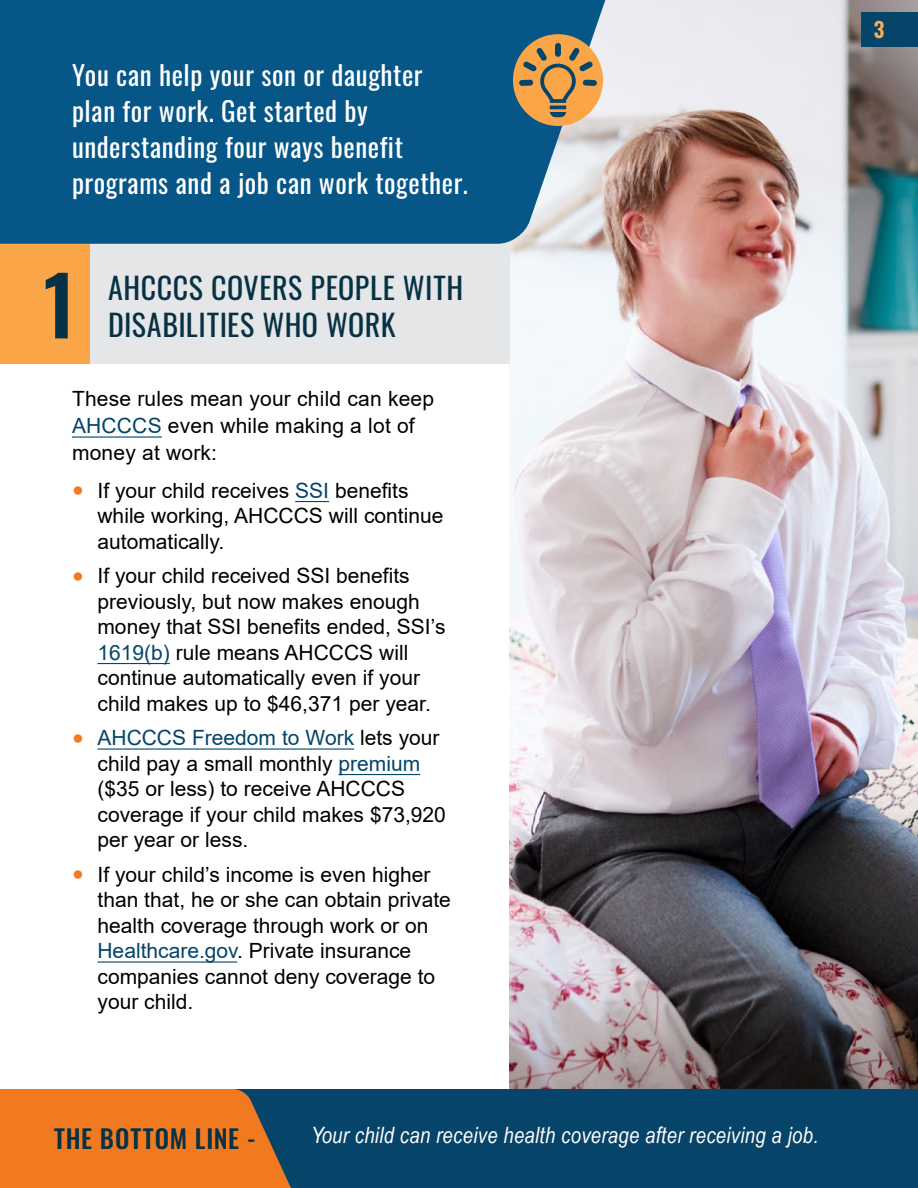
<style>
.page{position:relative;width:918px;height:1188px;background:#fff}
.page>*{position:absolute;margin:0;border:0;box-sizing:border-box;transform-origin:0 0}
.t1{font:600 81px "Oswald";color:#073144}
.t2{font:30px/37.5px "Oswald";letter-spacing:.02em;color:#073144}
.t3{font:27px/36px "Oswald";letter-spacing:.02em;color:#fff}
.t4{font:500 25.5px "Oswald";letter-spacing:.035em;color:#073144}
.t5{font:italic 22.5px "Arial Narrow";letter-spacing:.015em;color:#fff}
.t6{font:21px/25.5px "Arial";color:#000}
.t7{font:600 21px "Oswald";color:#faad5b}
.s1{color:#044569}
.s2{font-weight:700;font-size:19.5px;color:#f17a21}
</style>
<div class="page">
<img style="left:509px;top:0;width:409px;height:1089px">
<div style="left:862px;top:13px;width:56px;height:34px;background:#044569"></div>
<div style="left:0;top:238px;width:509px;height:126px;background:#e5e6e7"></div>
<div style="left:0;top:229px;width:90px;height:135px;background:#faa548"></div>
<svg style="left:0;top:0;width:622px;height:244px;background:#19618e"></svg>
<div style="left:0;top:1089px;width:918px;height:99px;background:#064469"></div>
<svg style="left:0;top:1089px;width:291px;height:99px;background:#de7526"></svg>
<hr style="left:72px;top:436px;width:90px;height:2px;background:#044569">
<hr style="left:295px;top:501px;width:34px;height:1px;background:#044569">
<hr style="left:98px;top:663px;width:72px;height:1px;background:#044569">
<hr style="left:98px;top:748px;width:256px;height:2px;background:#044569">
<hr style="left:339px;top:774px;width:81px;height:1px;background:#044569">
<hr style="left:98px;top:961px;width:139px;height:2px;background:#044569">
<div style="left:513px;top:34px;width:90px;height:92px;background:#faa548;border-radius:50%"></div>
<div style="left:555px;top:43px;width:6px;height:14px;background:#044569;border-radius:3px"></div>
<div style="left:583px;top:80px;width:14px;height:6px;background:#044569;border-radius:3px"></div>
<div style="left:519px;top:80px;width:14px;height:6px;background:#044569;border-radius:3px"></div>
<svg style="left:550px;top:112px;width:16px;height:5px"></svg>
<hr style="left:550px;top:106px;width:16px;height:3px;background:#044569">
<svg style="left:523px;top:48px;width:70px;height:55px"></svg>
<p class="t3" style="left:72px;top:55px;width:398px">You can help your son or daughter plan for work. Get started by understanding four ways benefit programs and a job can work together.</p>
<h1 class="t1" style="left:44px;top:263px;width:33px">1</h1>
<h2 class="t2" style="left:108px;top:266px;width:357px">AHCCCS COVERS PEOPLE WITH<br>DISABILITIES WHO WORK</h2>
<p class="t6" style="left:72px;top:385px;width:364px;line-height:27px">These rules mean your child can keep<br><span class="s1">AHCCCS</span> even while making a lot of money at work:</p>
<p class="t6" style="left:98px;top:478px;width:347px;text-indent:-25px"><span class="s2">●</span> If your child receives <span class="s1">SSI</span> benefits while working, AHCCCS will continue automatically.</p>
<p class="t6" style="left:98px;top:563px;width:350px;text-indent:-25px"><span class="s2">●</span> If your child received SSI benefits previously, but now makes enough money that SSI benefits ended, SSI’s <span class="s1">1619(b)</span> rule means AHCCCS will continue automatically even if your child makes up to $46,371 per year.</p>
<p class="t6" style="left:98px;top:725px;width:350px;text-indent:-25px"><span class="s2">●</span> <span class="s1">AHCCCS Freedom to Work</span> lets your child pay a small monthly <span class="s1">premium </span>($35 or less) to receive AHCCCS coverage if your child makes $73,920 per year or less.</p>
<p class="t6" style="left:98px;top:862px;width:355px;text-indent:-25px"><span class="s2">●</span> If your child’s income is even higher than that, he or she can obtain private health coverage through work or on<br><span class="s1">Healthcare.gov</span>. Private insurance companies cannot deny coverage to your child.</p>
<p class="t4" style="left:54px;top:1126px;width:203px">THE BOTTOM LINE -</p>
<p class="t5" style="left:311px;top:1119px;width:509px">Your child can receive health coverage after receiving a job.</p>
<p class="t7" style="left:874px;top:18px;width:12px">3</p>
</div>
